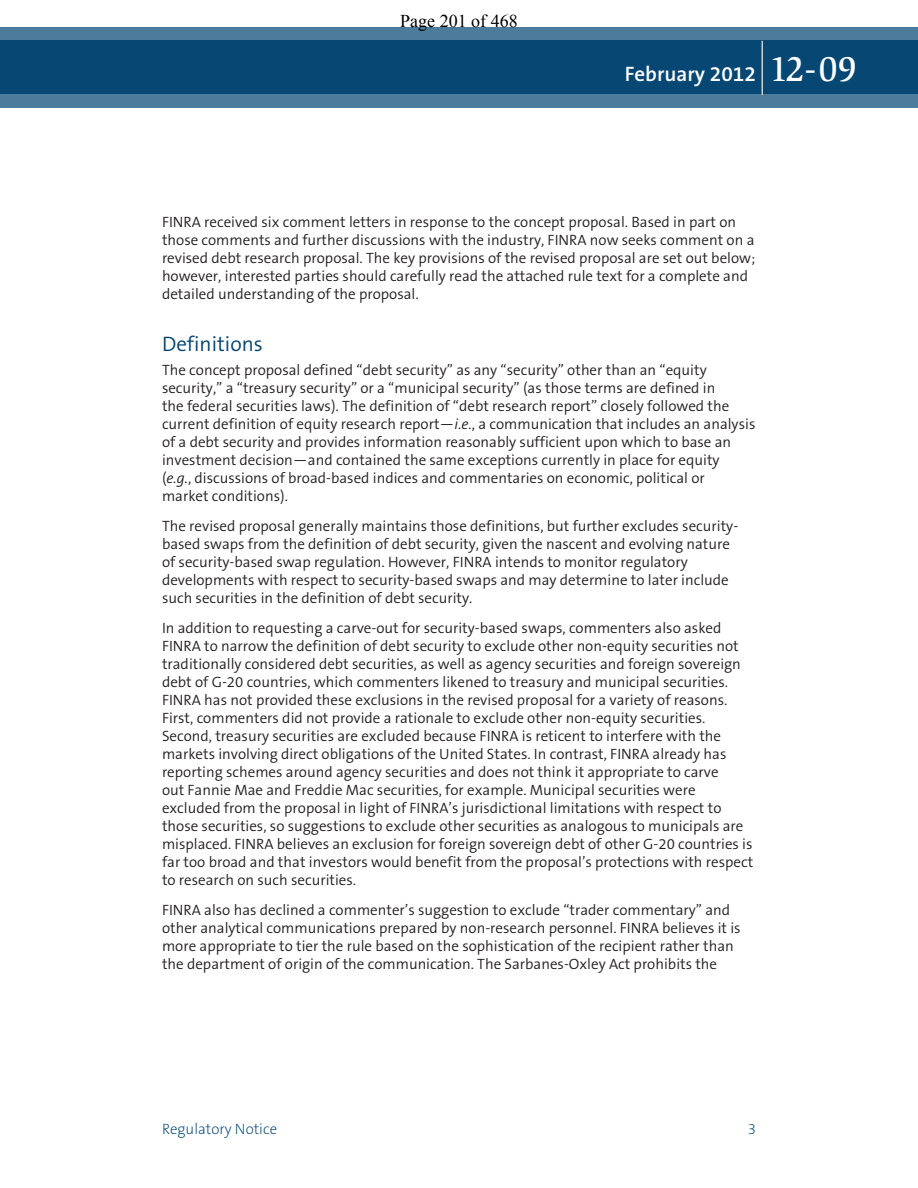
<style>
.page{position:relative;width:918px;height:1188px;background:#fff}
.page>*{position:absolute;margin:0;border:0;box-sizing:border-box;transform-origin:0 0}
.t1{font:600 21px "The Sans B6";color:#fff}
.t2{font:300 21px "The Sans B4";color:#004270}
.t3{font:18px "Times New Roman";color:#000}
.t4{font:300 15px/18px "The Sans B4";color:#231f20}
.t5{font:200 15px "The Sans B2";color:#004270}
.s1{font-family:"Slimbach LT";font-weight:500;font-size:36px}
.s2{font-style:italic}
</style>
<div class="page">
<svg style="left:0;top:27px;width:918px;height:81px;background:#1e5881"></svg>
<hr style="left:762px;top:41px;width:1px;height:54px;background:#fff">
<p class="t3" style="left:400px;top:9px;width:119px">Page 201 of 468</p>
<h1 class="t1" style="left:625px;top:62px;width:234px">February 2012 <span class="s1">12-09</span></h1>
<p class="t4" style="left:162px;top:213px;width:595px">FINRA received six comment letters in response to the concept proposal. Based in part on those comments and further discussions with the industry, FINRA now seeks comment on a revised debt research proposal. The key provisions of the revised proposal are set out below; however, interested parties should carefully read the attached rule text for a complete and detailed understanding of the proposal.</p>
<h1 class="t2" style="left:162px;top:333px;width:102px">Definitions</h1>
<p class="t4" style="left:162px;top:362px;width:595px">The concept proposal defined “debt security” as any “security” other than an “equity security,” a “treasury security” or a “municipal security” (as those terms are defined in<br>the federal securities laws). The definition of “debt research report” closely followed the current definition of equity research report—<span class="s2">i.e.</span>, a communication that includes an analysis of a debt security and provides information reasonably sufficient upon which to base an investment decision—and contained the same exceptions currently in place for equity<br>(<span class="s2">e.g.</span>, discussions of broad-based indices and commentaries on economic, political or<br>market conditions).</p>
<p class="t4" style="left:162px;top:518px;width:578px">The revised proposal generally maintains those definitions, but further excludes security&shy;based swaps from the definition of debt security, given the nascent and evolving nature of security-based swap regulation. However, FINRA intends to monitor regulatory developments with respect to security-based swaps and may determine to later include such securities in the definition of debt security.</p>
<p class="t4" style="left:162px;top:620px;width:593px">In addition to requesting a carve-out for security-based swaps, commenters also asked FINRA to narrow the definition of debt security to exclude other non-equity securities not traditionally considered debt securities, as well as agency securities and foreign sovereign debt of G-20 countries, which commenters likened to treasury and municipal securities.<br>FINRA has not provided these exclusions in the revised proposal for a variety of reasons.<br>First, commenters did not provide a rationale to exclude other non-equity securities.<br>Second, treasury securities are excluded because FINRA is reticent to interfere with the markets involving direct obligations of the United States. In contrast, FINRA already has reporting schemes around agency securities and does not think it appropriate to carve<br>out Fannie Mae and Freddie Mac securities, for example. Municipal securities were excluded from the proposal in light of FINRA’s jurisdictional limitations with respect to those securities, so suggestions to exclude other securities as analogous to municipals are misplaced. FINRA believes an exclusion for foreign sovereign debt of other G-20 countries is far too broad and that investors would benefit from the proposal’s protections with respect to research on such securities.</p>
<p class="t4" style="left:162px;top:902px;width:580px">FINRA also has declined a commenter’s suggestion to exclude “trader commentary” and other analytical communications prepared by non-research personnel. FINRA believes it is more appropriate to tier the rule based on the sophistication of the recipient rather than the department of origin of the communication. The Sarbanes-Oxley Act prohibits the</p>
<p class="t5" style="left:162px;top:1121px;width:117px">Regulatory Notice</p>
<p class="t5" style="left:748px;top:1121px;width:10px">3</p>
</div>
